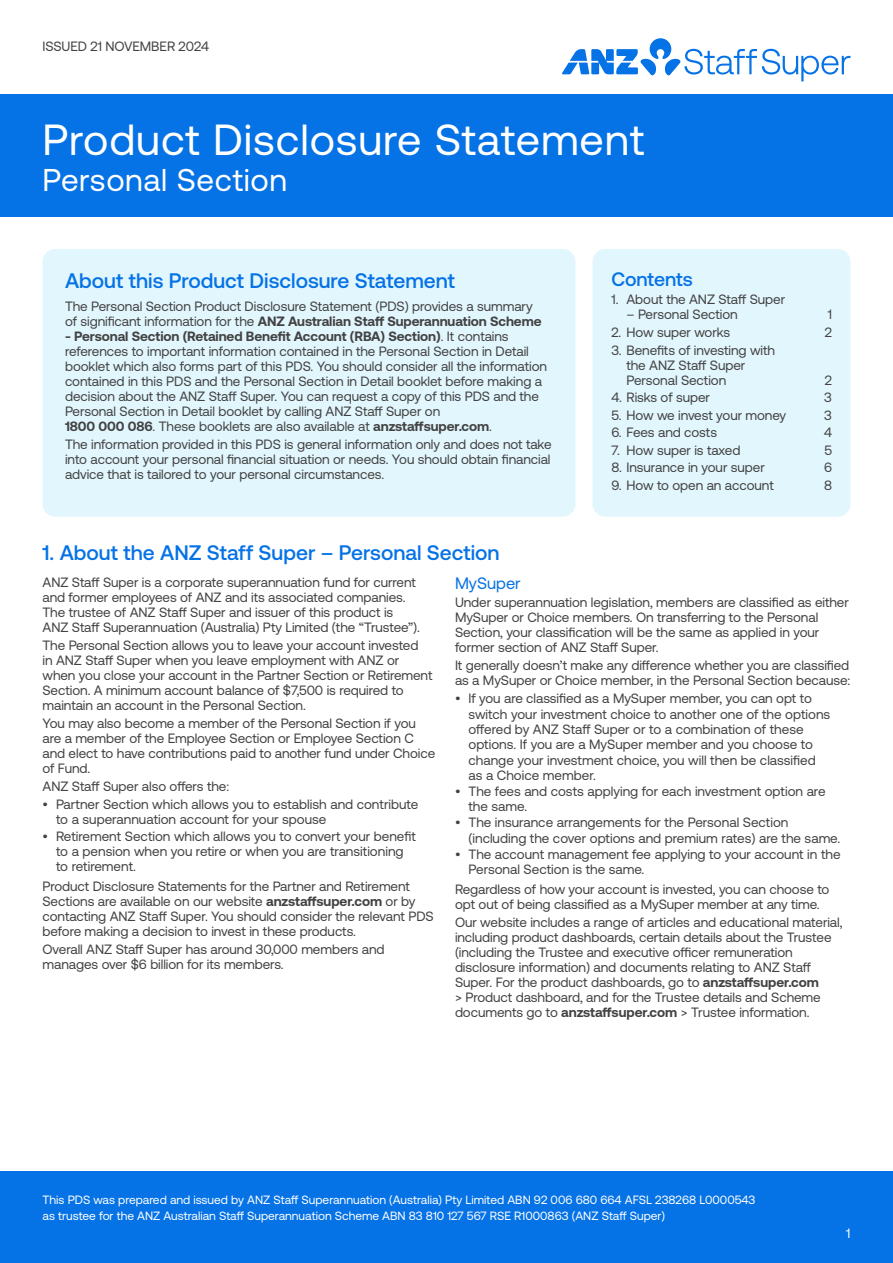
<style>
.page{position:relative;width:893px;height:1263px;background:#fff}
.page>*{position:absolute;margin:0;border:0;box-sizing:border-box;transform-origin:0 0}
.t1{font:43.5px "Aeonik";letter-spacing:.02em;color:#fff}
.t2{font:31.5px "Aeonik";letter-spacing:.02em;color:#fff}
.t3{font:500 21px "Aeonik";color:#0572e6}
.t4{font:500 19.5px "Aeonik";letter-spacing:-.005em;color:#0572e6}
.t5{font:16.5px "Aeonik";color:#0572e6}
.t6{font:13.5px/15px "Aeonik";letter-spacing:-.005em;color:#424242}
.t7{font:13.5px "Aeonik";color:#fff}
.t8{font:12px/16.5px "Aeonik";color:#fff}
.s1{font-weight:700}
</style>
<div class="page">
<svg style="left:562px;top:38px;width:288px;height:43px"></svg>
<div style="left:592px;top:249px;width:258px;height:268px;background:#e2f6fd;border-radius:13px"></div>
<div style="left:43px;top:249px;width:532px;height:268px;background:#e2f6fd;border-radius:13px"></div>
<div style="left:0;top:95px;width:893px;height:122px;background:#0572e6"></div>
<div style="left:0;top:1171px;width:893px;height:92px;background:#0572e6"></div>
<p class="t6" style="left:43px;top:39px;width:168px">ISSUED 21 NOVEMBER 2024</p>
<h1 class="t1" style="left:43px;top:116px;width:603px">Product Disclosure Statement</h1>
<h2 class="t2" style="left:43px;top:163px;width:246px">Personal Section</h2>
<h3 class="t3" style="left:65px;top:269px;width:392px">About this Product Disclosure Statement</h3>
<p class="t6" style="left:65px;top:299px;width:478px">The Personal Section Product Disclosure Statement (PDS) provides a summary of significant information for the <span class="s1">ANZ Australian Staff Superannuation Scheme</span></p>
<p class="t6" style="left:65px;top:329px;width:483px"><span class="s1">- Personal Section (Retained Benefit Account (RBA) Section)</span>. It contains references to important information contained in the Personal Section in Detail booklet which also forms part of this PDS. You should consider all the information contained in this PDS and the Personal Section in Detail booklet before making a decision about the ANZ Staff Super. You can request a copy of this PDS and the Personal Section in Detail booklet by calling ANZ Staff Super on<br><span class="s1">1800 000 086</span>. These booklets are also available at <span class="s1">anzstaffsuper.com</span>.</p>
<p class="t6" style="left:65px;top:437px;width:488px;text-align:justify">The information provided in this PDS is general information only and does not take into account your personal financial situation or needs. You should obtain financial advice that is tailored to your personal circumstances.</p>
<h3 class="t4" style="left:611px;top:269px;width:83px">Contents</h3>
<p class="t6" style="left:611px;top:292px;width:175px">1. About the ANZ Staff Super</p>
<p class="t6" style="left:626px;top:307px;width:113px">– Personal Section</p>
<p class="t6" style="left:828px;top:307px;width:6px">1</p>
<p class="t6" style="left:611px;top:325px;width:120px">2. How super works</p>
<p class="t6" style="left:825px;top:325px;width:9px">2</p>
<p class="t6" style="left:626px;top:342px;width:150px;text-indent:-15px">3. Benefits of investing with the ANZ Staff Super<br>Personal Section</p>
<p class="t6" style="left:825px;top:372px;width:9px">2</p>
<p class="t6" style="left:611px;top:390px;width:100px">4. Risks of super</p>
<p class="t6" style="left:824px;top:390px;width:9px">3</p>
<p class="t6" style="left:611px;top:407px;width:176px">5. How we invest your money</p>
<p class="t6" style="left:824px;top:407px;width:9px">3</p>
<p class="t6" style="left:611px;top:425px;width:107px">6. Fees and costs</p>
<p class="t6" style="left:824px;top:425px;width:9px">4</p>
<p class="t6" style="left:611px;top:443px;width:130px">7. How super is taxed</p>
<p class="t6" style="left:824px;top:443px;width:9px">5</p>
<p class="t6" style="left:611px;top:460px;width:155px">8. Insurance in your super</p>
<p class="t6" style="left:824px;top:460px;width:9px">6</p>
<p class="t6" style="left:611px;top:478px;width:164px">9. How to open an account</p>
<p class="t6" style="left:824px;top:478px;width:9px">8</p>
<h3 class="t3" style="left:43px;top:541px;width:459px">1. About the ANZ Staff Super – Personal Section</h3>
<p class="t5" style="left:455px;top:575px;width:67px">MySuper</p>
<p class="t6" style="left:455px;top:595px;width:395px">Under superannuation legislation, members are classified as either MySuper or Choice members. On transferring to the Personal Section, your classification will be the same as applied in your former section of ANZ Staff Super.</p>
<p class="t6" style="left:455px;top:658px;width:397px">It generally doesn’t make any difference whether you are classified as a MySuper or Choice member, in the Personal Section because:</p>
<p class="t6" style="left:468px;top:691px;width:363px;text-indent:-14px">• If you are classified as a MySuper member, you can opt to switch your investment choice to another one of the options offered by ANZ Staff Super or to a combination of these options. If you are a MySuper member and you choose to change your investment choice, you will then be classified as a Choice member.</p>
<p class="t6" style="left:468px;top:784px;width:359px;text-indent:-14px">• The fees and costs applying for each investment option are the same.</p>
<p class="t6" style="left:468px;top:815px;width:373px;text-indent:-14px">• The insurance arrangements for the Personal Section (including the cover options and premium rates) are the same.</p>
<p class="t6" style="left:468px;top:846px;width:374px;text-indent:-14px">• The account management fee applying to your account in the<br>Personal Section is the same.</p>
<p class="t6" style="left:455px;top:882px;width:376px">Regardless of how your account is invested, you can choose to opt out of being classified as a MySuper member at any time.</p>
<p class="t6" style="left:455px;top:915px;width:389px">Our website includes a range of articles and educational material, including product dashboards, certain details about the Trustee (including the Trustee and executive officer remuneration disclosure information) and documents relating to ANZ Staff Super. For the product dashboards, go to <span class="s1">anzstaffsuper.com<br></span>&gt; Product dashboard, and for the Trustee details and Scheme documents go to <span class="s1">anzstaffsuper.com</span> &gt; Trustee information.</p>
<p class="t6" style="left:43px;top:574px;width:379px">ANZ Staff Super is a corporate superannuation fund for current and former employees of ANZ and its associated companies.<br>The trustee of ANZ Staff Super and issuer of this product is ANZ Staff Superannuation (Australia) Pty Limited (the “Trustee”).</p>
<p class="t6" style="left:43px;top:637px;width:392px">The Personal Section allows you to leave your account invested<br>in ANZ Staff Super when you leave employment with ANZ or when you close your account in the Partner Section or Retirement Section. A minimum account balance of $7,500 is required to maintain an account in the Personal Section.</p>
<p class="t6" style="left:43px;top:715px;width:394px">You may also become a member of the Personal Section if you are a member of the Employee Section or Employee Section C and elect to have contributions paid to another fund under Choice of Fund.</p>
<p class="t6" style="left:43px;top:779px;width:188px">ANZ Staff Super also offers the:</p>
<p class="t6" style="left:56px;top:797px;width:364px;text-indent:-14px">• Partner Section which allows you to establish and contribute to a superannuation account for your spouse</p>
<p class="t6" style="left:56px;top:828px;width:361px;text-indent:-14px">• Retirement Section which allows you to convert your benefit to a pension when you retire or when you are transitioning to retirement.</p>
<p class="t6" style="left:43px;top:879px;width:393px">Product Disclosure Statements for the Partner and Retirement Sections are available on our website <span class="s1">anzstaffsuper.com</span> or by contacting ANZ Staff Super. You should consider the relevant PDS before making a decision to invest in these products.</p>
<p class="t6" style="left:43px;top:942px;width:344px">Overall ANZ Staff Super has around 30,000 members and manages over $6 billion for its members.</p>
<p class="t8" style="left:43px;top:1191px;width:714px">This PDS was prepared and issued by ANZ Staff Superannuation (Australia) Pty Limited ABN 92 006 680 664 AFSL 238268 L0000543 as trustee for the ANZ Australian Staff Superannuation Scheme ABN 83 810 127 567 RSE R1000863 (ANZ Staff Super)</p>
<p class="t7" style="left:846px;top:1225px;width:6px">1</p>
</div>
